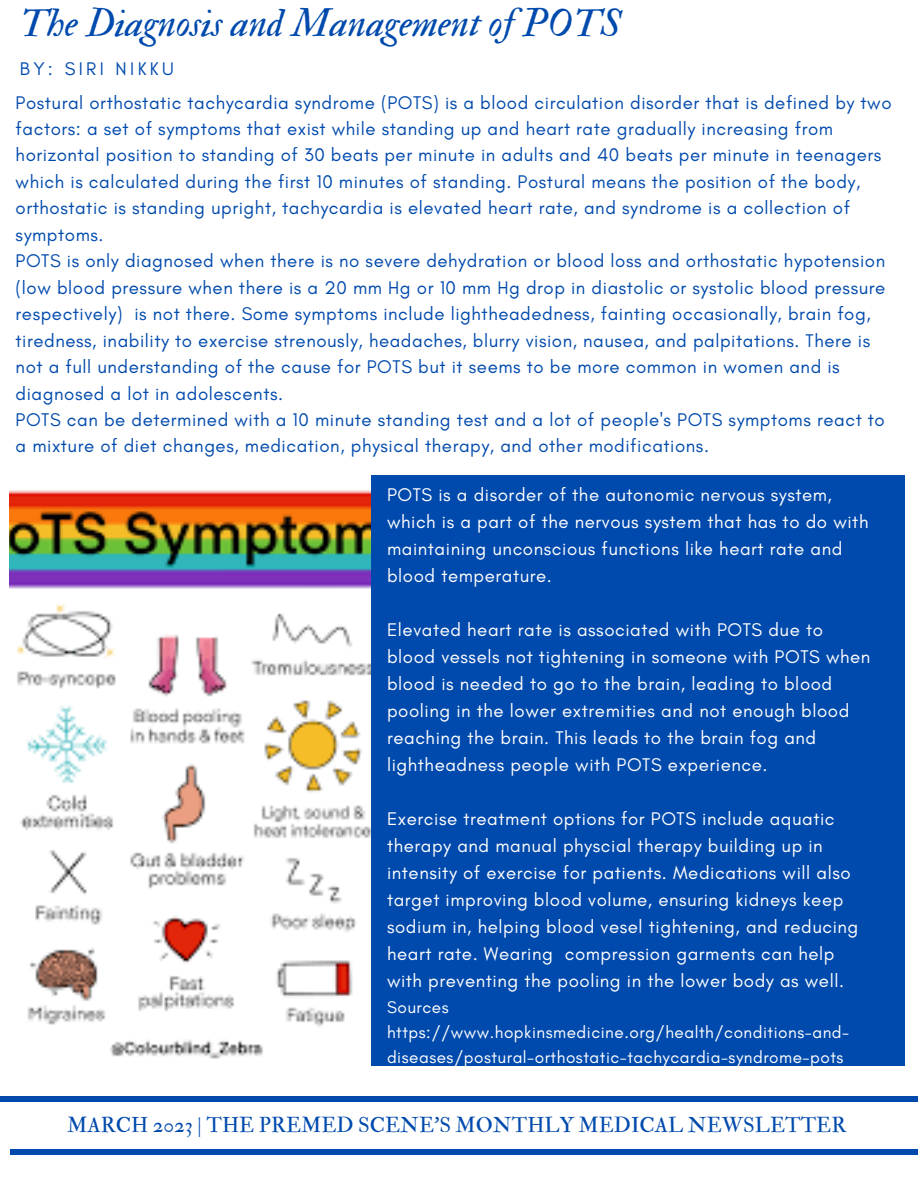
<style>
.page{position:relative;width:918px;height:1188px;background:#fff}
.page>*{position:absolute;margin:0;border:0;box-sizing:border-box;transform-origin:0 0}
.t1{font:39.15px "IM FELL Double Pica Italic";color:#004aad}
.t2{font:21px "IM FELL Double Pica Roman";color:#004aad}
.t3{font:18.75px/27px "Glacial Indifference";letter-spacing:.03em;color:#fff}
.t4{font:18.6px/26.4px "Glacial Indifference";letter-spacing:.03em;color:#004aad}
.t5{font:17.1px/24.8px "Glacial Indifference";letter-spacing:.03em;color:#fff}
</style>
<div class="page">
<div style="left:0;top:1096px;width:918px;height:6px;background:#004aad"></div>
<div style="left:10px;top:1149px;width:908px;height:6px;background:#004aad"></div>
<div style="left:20px;top:475px;width:884px;height:591px;background:#004aad"></div>
<img style="left:10px;top:475px;width:361px;height:591px">
<h1 class="t1" style="left:20px;top:-1px;width:603px">The Diagnosis and Management of POTS</h1>
<p class="t4" style="left:16px;top:52px;width:878px;line-height:33.2px">BY: SIRI NIKKU<br>Postural orthostatic tachycardia syndrome (POTS) is a blood circulation disorder that is defined by two</p>
<p class="t4" style="left:16px;top:115px;width:871px">factors: a set of symptoms that exist while standing up and heart rate gradually increasing from horizontal position to standing of 30 beats per minute in adults and 40 beats per minute in teenagers which is calculated during the first 10 minutes of standing. Postural means the position of the body, orthostatic is standing upright, tachycardia is elevated heart rate, and syndrome is a collection of symptoms.<br>POTS is only diagnosed when there is no severe dehydration or blood loss and orthostatic hypotension (low blood pressure when there is a 20 mm Hg or 10 mm Hg drop in diastolic or systolic blood pressure respectively) is not there. Some symptoms include lightheadedness, fainting occasionally, brain fog, tiredness, inability to exercise strenously, headaches, blurry vision, nausea, and palpitations. There is not a full understanding of the cause for POTS but it seems to be more common in women and is diagnosed a lot in adolescents.<br>POTS can be determined with a 10 minute standing test and a lot of people's POTS symptoms react to a mixture of diet changes, medication, physical therapy, and other modifications.</p>
<p class="t3" style="left:387px;top:481px;width:483px">POTS is a disorder of the autonomic nervous system, which is a part of the nervous system that has to do with maintaining unconscious functions like heart rate and blood temperature.</p>
<p class="t3" style="left:387px;top:616px;width:485px">Elevated heart rate is associated with POTS due to blood vessels not tightening in someone with POTS when blood is needed to go to the brain, leading to blood pooling in the lower extremities and not enough blood reaching the brain. This leads to the brain fog and lightheadness people with POTS experience.</p>
<p class="t3" style="left:387px;top:805px;width:473px">Exercise treatment options for POTS include aquatic therapy and manual physcial therapy building up in intensity of exercise for patients. Medications will also target improving blood volume, ensuring kidneys keep sodium in, helping blood vesel tightening, and reducing heart rate. Wearing compression garments can help with preventing the pooling in the lower body as well.</p>
<p class="t5" style="left:387px;top:995px;width:464px">Sources https://www.hopkinsmedicine.org/health/conditions-and&shy;diseases/postural-orthostatic-tachycardia-syndrome-pots</p>
<p class="t2" style="left:67px;top:1112px;width:781px">MARCH 2023 | THE PREMED SCENE’S MONTHLY MEDICAL NEWSLETTER</p>
</div>
